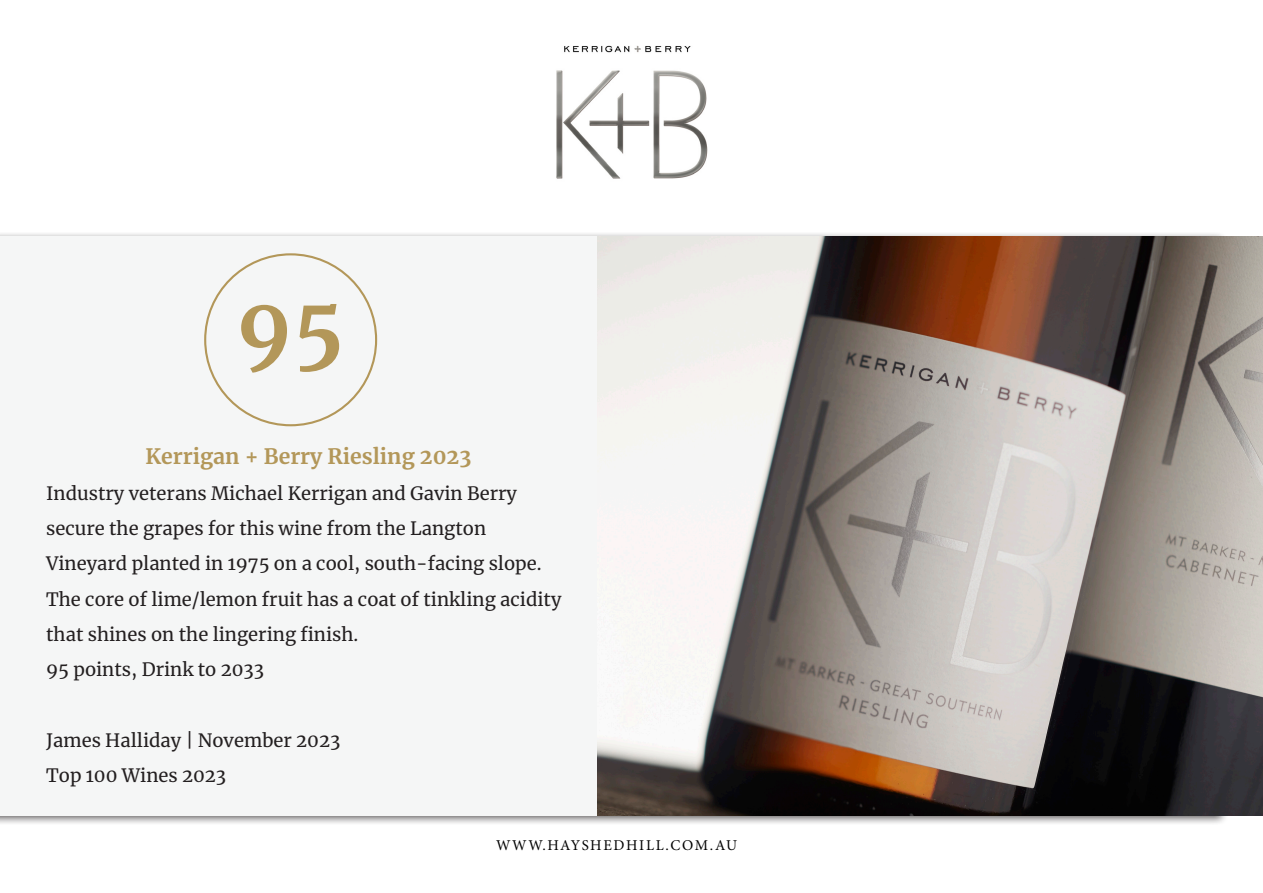
<style>
.page{position:relative;width:1263px;height:893px;background:#fff}
.page>*{position:absolute;margin:0;border:0;box-sizing:border-box;transform-origin:0 0}
.t1{font:700 84.75px "Merriweather";color:#b39759}
.t2{font:700 21.15px "Merriweather";color:#b39759}
.t3{font:18.3px/35.2px "Merriweather";color:#231f20}
.review_paragraph{font:15px "Minion Pro";letter-spacing:.11em;color:#000}
</style>
<div class="page">
<img style="left:556px;top:45px;width:152px;height:134px">
<div style="left:0;top:231px;width:1228px;height:595px;background:#231f20;opacity:.75"></div>
<div style="left:0;top:236px;width:1217px;height:579px;background:#f5f6f6"></div>
<img style="left:597px;top:236px;width:666px;height:579px">
<p class="t1" style="left:236px;top:269px;width:109px">95</p>
<p class="t2" style="left:145px;top:442px;width:328px">Kerrigan + Berry Riesling 2023</p>
<p class="t3" style="left:46px;top:475px;width:517px">Industry veterans Michael Kerrigan and Gavin Berry secure the grapes for this wine from the Langton Vineyard planted in 1975 on a cool, south-facing slope.<br>The core of lime/lemon fruit has a coat of tinkling acidity that shines on the lingering finish.</p>
<p class="t3" style="left:46px;top:651px;width:219px">95 points, Drink to 2033</p>
<p class="t3" style="left:46px;top:722px;width:296px">James Halliday | November 2023</p>
<p class="t3" style="left:46px;top:757px;width:182px">Top 100 Wines 2023</p>
<p class="review_paragraph" style="left:496px;top:835px;width:243px">WWW.HAYSHEDHILL.COM.AU</p>
</div>
